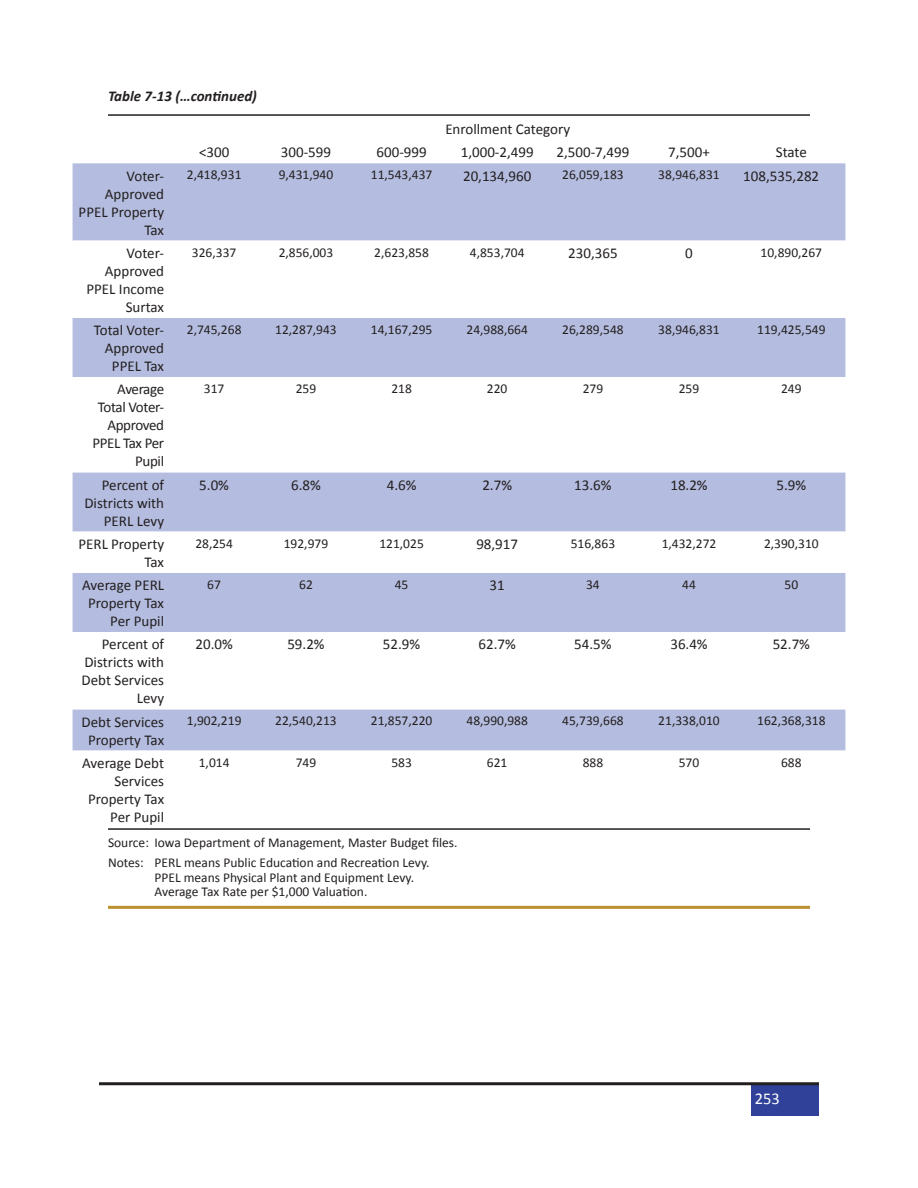
<style>
.page{position:relative;width:918px;height:1188px;background:#fff}
.page>*{position:absolute;margin:0;border:0;box-sizing:border-box;transform-origin:0 0}
.t1{font:16.5px "Calibri";color:#fff}
.t2{font:15px/18px "Calibri";color:#231f20;text-align:right}
.t3{font:15px/18px "Calibri";letter-spacing:-.025em;color:#231f20;text-align:right}
.table_-_head{font:italic 700 15px "Calibri";color:#231f20}
.table_-_notes{font:13.5px/14.2px "Calibri";color:#231f20}
</style>
<div class="page">
<hr style="left:108px;top:114px;width:702px;height:2px;background:#231f20">
<hr style="left:108px;top:828px;width:702px;height:2px;background:#231f20">
<hr style="left:108px;top:906px;width:702px;height:3px;background:#bb902e">
<div style="left:73px;top:163px;width:772px;height:78px;background:#b4bddf"></div>
<svg style="left:73px;top:318px;width:772px;height:433px"></svg>
<div style="left:751px;top:1085px;width:68px;height:30px;background:#30419a"></div>
<hr style="left:99px;top:1082px;width:720px;height:3px;background:#231f20">
<p class="table_-_head" style="left:108px;top:87px;width:150px">Table 7-13 (…continued)</p>
<p class="t2" style="left:445px;top:120px;width:126px">Enrollment Category</p>
<p class="t2" style="left:199px;top:143px;width:32px">&lt;300</p>
<p class="t2" style="left:281px;top:143px;width:52px">300-599</p>
<p class="t2" style="left:377px;top:143px;width:52px">600-999</p>
<p class="t2" style="left:461px;top:143px;width:74px">1,000-2,499</p>
<p class="t2" style="left:557px;top:143px;width:74px">2,500-7,499</p>
<p class="t2" style="left:668px;top:143px;width:43px">7,500+</p>
<p class="t2" style="left:776px;top:143px;width:33px">State</p>
<p class="t2" style="left:79px;top:167px;width:87px">Voter-<br>Approved<br>PPEL Property<br>Tax</p>
<p class="table_-_notes" style="left:187px;top:168px;width:56px">2,418,931</p>
<p class="table_-_notes" style="left:279px;top:168px;width:56px">9,431,940</p>
<p class="table_-_notes" style="left:371px;top:168px;width:63px">11,543,437</p>
<p class="t2" style="left:463px;top:167px;width:70px">20,134,960</p>
<p class="table_-_notes" style="left:562px;top:168px;width:63px">26,059,183</p>
<p class="table_-_notes" style="left:658px;top:168px;width:63px">38,946,831</p>
<p class="t2" style="left:743px;top:167px;width:77px">108,535,282</p>
<p class="t2" style="left:86px;top:244px;width:79px">Voter-<br>Approved<br>PPEL Income<br>Surtax</p>
<p class="table_-_notes" style="left:192px;top:245px;width:46px">326,337</p>
<p class="table_-_notes" style="left:279px;top:245px;width:56px">2,856,003</p>
<p class="table_-_notes" style="left:374px;top:245px;width:56px">2,623,858</p>
<p class="table_-_notes" style="left:470px;top:245px;width:56px">4,853,704</p>
<p class="t2" style="left:568px;top:244px;width:51px">230,365</p>
<p class="t2" style="left:685px;top:244px;width:9px">0</p>
<p class="table_-_notes" style="left:761px;top:245px;width:63px">10,890,267</p>
<p class="t2" style="left:94px;top:321px;width:72px">Total Voter-<br>Approved<br>PPEL Tax</p>
<p class="table_-_notes" style="left:187px;top:322px;width:56px">2,745,268</p>
<p class="table_-_notes" style="left:275px;top:322px;width:63px">12,287,943</p>
<p class="table_-_notes" style="left:371px;top:322px;width:63px">14,167,295</p>
<p class="table_-_notes" style="left:467px;top:322px;width:63px">24,988,664</p>
<p class="table_-_notes" style="left:562px;top:322px;width:63px">26,289,548</p>
<p class="table_-_notes" style="left:658px;top:322px;width:63px">38,946,831</p>
<p class="table_-_notes" style="left:757px;top:322px;width:70px">119,425,549</p>
<p class="t3" style="left:92px;top:380px;width:73px">Average<br>Total Voter-<br>Approved<br>PPEL Tax Per<br>Pupil</p>
<p class="table_-_notes" style="left:204px;top:382px;width:22px">317</p>
<p class="table_-_notes" style="left:296px;top:382px;width:22px">259</p>
<p class="table_-_notes" style="left:391px;top:382px;width:22px">218</p>
<p class="table_-_notes" style="left:487px;top:382px;width:22px">220</p>
<p class="table_-_notes" style="left:583px;top:382px;width:22px">279</p>
<p class="table_-_notes" style="left:679px;top:382px;width:22px">259</p>
<p class="table_-_notes" style="left:781px;top:382px;width:22px">249</p>
<p class="t2" style="left:84px;top:476px;width:81px">Percent of<br>Districts with<br>PERL Levy</p>
<p class="t2" style="left:199px;top:476px;width:31px">5.0%</p>
<p class="t2" style="left:291px;top:476px;width:31px">6.8%</p>
<p class="t2" style="left:387px;top:476px;width:31px">4.6%</p>
<p class="t2" style="left:482px;top:476px;width:31px">2.7%</p>
<p class="t2" style="left:574px;top:476px;width:39px">13.6%</p>
<p class="t2" style="left:670px;top:476px;width:39px">18.2%</p>
<p class="t2" style="left:776px;top:476px;width:31px">5.9%</p>
<p class="t2" style="left:79px;top:535px;width:87px">PERL Property<br>Tax</p>
<p class="table_-_notes" style="left:195px;top:536px;width:39px">28,254</p>
<p class="table_-_notes" style="left:284px;top:536px;width:46px">192,979</p>
<p class="table_-_notes" style="left:379px;top:536px;width:46px">121,025</p>
<p class="t2" style="left:476px;top:535px;width:43px">98,917</p>
<p class="table_-_notes" style="left:571px;top:536px;width:46px">516,863</p>
<p class="table_-_notes" style="left:662px;top:536px;width:56px">1,432,272</p>
<p class="table_-_notes" style="left:764px;top:536px;width:56px">2,390,310</p>
<p class="t2" style="left:82px;top:576px;width:83px">Average PERL<br>Property Tax<br>Per Pupil</p>
<p class="table_-_notes" style="left:207px;top:577px;width:15px">67</p>
<p class="table_-_notes" style="left:299px;top:577px;width:15px">62</p>
<p class="table_-_notes" style="left:395px;top:577px;width:15px">45</p>
<p class="t2" style="left:490px;top:576px;width:17px">31</p>
<p class="table_-_notes" style="left:586px;top:577px;width:15px">34</p>
<p class="table_-_notes" style="left:682px;top:577px;width:15px">44</p>
<p class="table_-_notes" style="left:785px;top:577px;width:15px">50</p>
<p class="t2" style="left:82px;top:635px;width:84px">Percent of<br>Districts with<br>Debt Services<br>Levy</p>
<p class="t2" style="left:196px;top:635px;width:39px">20.0%</p>
<p class="t2" style="left:287px;top:635px;width:39px">59.2%</p>
<p class="t2" style="left:383px;top:635px;width:39px">52.9%</p>
<p class="t2" style="left:479px;top:635px;width:39px">62.7%</p>
<p class="t2" style="left:574px;top:635px;width:39px">54.5%</p>
<p class="t2" style="left:670px;top:635px;width:39px">36.4%</p>
<p class="t2" style="left:773px;top:635px;width:39px">52.7%</p>
<p class="t2" style="left:82px;top:713px;width:84px;text-align:center">Debt Services<br>Property Tax</p>
<p class="table_-_notes" style="left:187px;top:714px;width:56px">1,902,219</p>
<p class="table_-_notes" style="left:275px;top:714px;width:63px">22,540,213</p>
<p class="table_-_notes" style="left:371px;top:714px;width:63px">21,857,220</p>
<p class="table_-_notes" style="left:467px;top:714px;width:63px">48,990,988</p>
<p class="table_-_notes" style="left:562px;top:714px;width:63px">45,739,668</p>
<p class="table_-_notes" style="left:658px;top:714px;width:63px">21,338,010</p>
<p class="table_-_notes" style="left:757px;top:714px;width:70px">162,368,318</p>
<p class="t2" style="left:82px;top:754px;width:83px">Average Debt<br>Services<br>Property Tax<br>Per Pupil</p>
<p class="table_-_notes" style="left:199px;top:755px;width:32px">1,014</p>
<p class="table_-_notes" style="left:296px;top:755px;width:22px">749</p>
<p class="table_-_notes" style="left:391px;top:755px;width:22px">583</p>
<p class="table_-_notes" style="left:487px;top:755px;width:22px">621</p>
<p class="table_-_notes" style="left:583px;top:755px;width:22px">888</p>
<p class="table_-_notes" style="left:679px;top:755px;width:22px">570</p>
<p class="table_-_notes" style="left:781px;top:755px;width:22px">688</p>
<p class="table_-_notes" style="left:108px;top:835px;width:351px">Source: Iowa Department of Management, Master Budget files.</p>
<p class="table_-_notes" style="left:154px;top:856px;width:277px;text-indent:-46px">Notes: PERL means Public Education and Recreation Levy.<br>PPEL means Physical Plant and Equipment Levy.<br>Average Tax Rate per $1,000 Valuation.</p>
<p class="t1" style="left:755px;top:1088px;width:27px">253</p>
</div>
